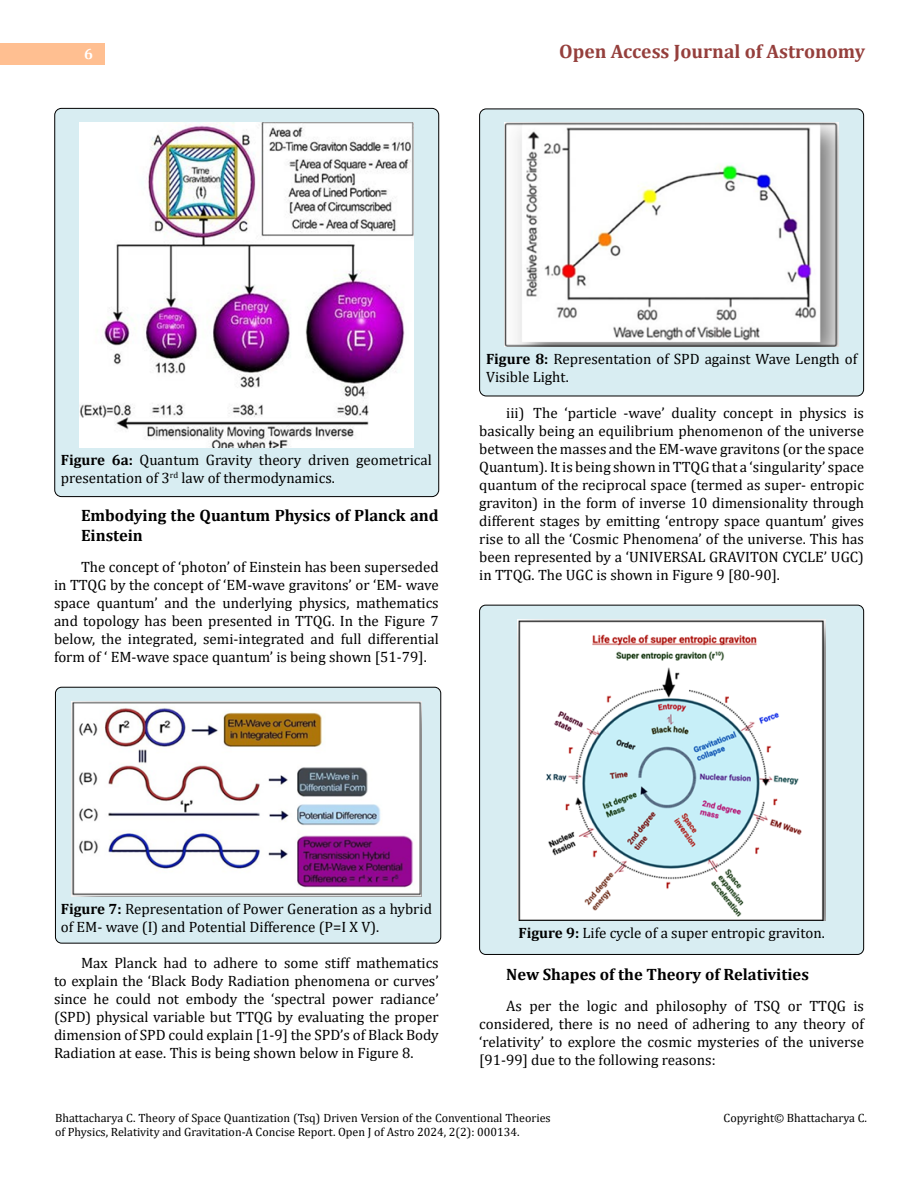
<style>
.page{position:relative;width:918px;height:1188px;background:#fff}
.page>*{position:absolute;margin:0;border:0;box-sizing:border-box;transform-origin:0 0}
.t1{font:700 19.5px "Cambria";color:#953f3c}
.t2{font:700 16.5px/19.8px "Cambria";color:#000}
.t3{font:15px/18px "Cambria";color:#000;text-align:justify}
.t4{font:700 15px "Cambria";color:#fff}
.t5{font:12px/14.2px "Cambria";color:#000}
.s1{font-weight:700}
</style>
<div class="page">
<div style="left:0;top:43px;width:105px;height:21px;background:#ffbf91"></div>
<div style="left:480px;top:605px;width:384px;height:349px;background:#d8edf2;border-radius:6px"></div>
<div style="left:479px;top:605px;width:385px;height:350px;border:1px solid #000;border-radius:6px"></div>
<div style="left:480px;top:109px;width:384px;height:287px;background:#d8edf2;border-radius:7px"></div>
<div style="left:479px;top:109px;width:385px;height:287px;border:1px solid #000;border-radius:7px"></div>
<div style="left:55px;top:687px;width:386px;height:256px;background:#d8edf2;border-radius:6px"></div>
<div style="left:55px;top:687px;width:386px;height:257px;border:1px solid #000;border-radius:6px"></div>
<div style="left:55px;top:108px;width:384px;height:389px;background:#d8edf2;border-radius:7px"></div>
<div style="left:54px;top:108px;width:385px;height:389px;border:1px solid #000;border-radius:7px"></div>
<img style="left:80px;top:123px;width:333px;height:324px">
<img style="left:71px;top:701px;width:350px;height:195px">
<img style="left:504px;top:123px;width:335px;height:223px">
<img style="left:517px;top:619px;width:309px;height:301px">
<p class="t4" style="left:84px;top:44px;width:10px">6</p>
<h1 class="t1" style="left:559px;top:38px;width:307px">Open Access Journal of Astronomy</h1>
<p class="t3" style="left:61px;top:451px;width:373px"><span class="s1">Figure 6a:</span> Quantum Gravity theory driven geometrical presentation of 3<sup>rd</sup> law of thermodynamics.</p>
<p class="t2" style="left:81px;top:505px;width:359px">Embodying the Quantum Physics of Planck and<br>Einstein</p>
<p class="t3" style="left:54px;top:558px;width:386px;text-indent:27px">The concept of ‘photon’ of Einstein has been superseded in TTQG by the concept of ‘EM-wave gravitons’ or ‘EM- wave space quantum’ and the underlying physics, mathematics and topology has been presented in TTQG. In the Figure 7 below, the integrated, semi-integrated and full differential form of ‘ EM-wave space quantum’ is being shown [51-79].</p>
<p class="t3" style="left:486px;top:350px;width:373px"><span class="s1">Figure 8:</span> Representation of SPD against Wave Length of<br>Visible Light.</p>
<p class="t3" style="left:479px;top:404px;width:386px;text-indent:27px">iii) The ‘particle -wave’ duality concept in physics is basically being an equilibrium phenomenon of the universe between the masses and the EM-wave gravitons (or the space Quantum). It is being shown in TTQG that a ‘singularity’ space quantum of the reciprocal space (termed as super- entropic graviton) in the form of inverse 10 dimensionality through different stages by emitting ‘entropy space quantum’ gives rise to all the ‘Cosmic Phenomena’ of the universe. This has been represented by a ‘UNIVERSAL GRAVITON CYCLE’ UGC) in TTQG. The UGC is shown in Figure 9 [80-90].</p>
<p class="t3" style="left:61px;top:900px;width:373px"><span class="s1">Figure 7:</span> Representation of Power Generation as a hybrid of EM- wave (I) and Potential Difference (P=I X V).</p>
<p class="t3" style="left:54px;top:954px;width:386px;text-indent:27px">Max Planck had to adhere to some stiff mathematics to explain the ‘Black Body Radiation phenomena or curves’ since he could not embody the ‘spectral power radiance’ (SPD) physical variable but TTQG by evaluating the proper dimension of SPD could explain [1-9] the SPD’s of Black Body Radiation at ease. This is being shown below in Figure 8.</p>
<p class="t3" style="left:518px;top:924px;width:308px"><span class="s1">Figure 9:</span> Life cycle of a super entropic graviton.</p>
<p class="t2" style="left:506px;top:964px;width:304px">New Shapes of the Theory of Relativities</p>
<p class="t3" style="left:479px;top:997px;width:386px;text-indent:27px">As per the logic and philosophy of TSQ or TTQG is considered, there is no need of adhering to any theory of ‘relativity’ to explore the cosmic mysteries of the universe [91-99] due to the following reasons:</p>
<p class="t5" style="left:55px;top:1111px;width:497px">Bhattacharya C. Theory of Space Quantization (Tsq) Driven Version of the Conventional Theories of Physics, Relativity and Gravitation-A Concise Report. Open J of Astro 2024, 2(2): 000134.</p>
<p class="t5" style="left:724px;top:1111px;width:145px">Copyright© Bhattacharya C.</p>
</div>
